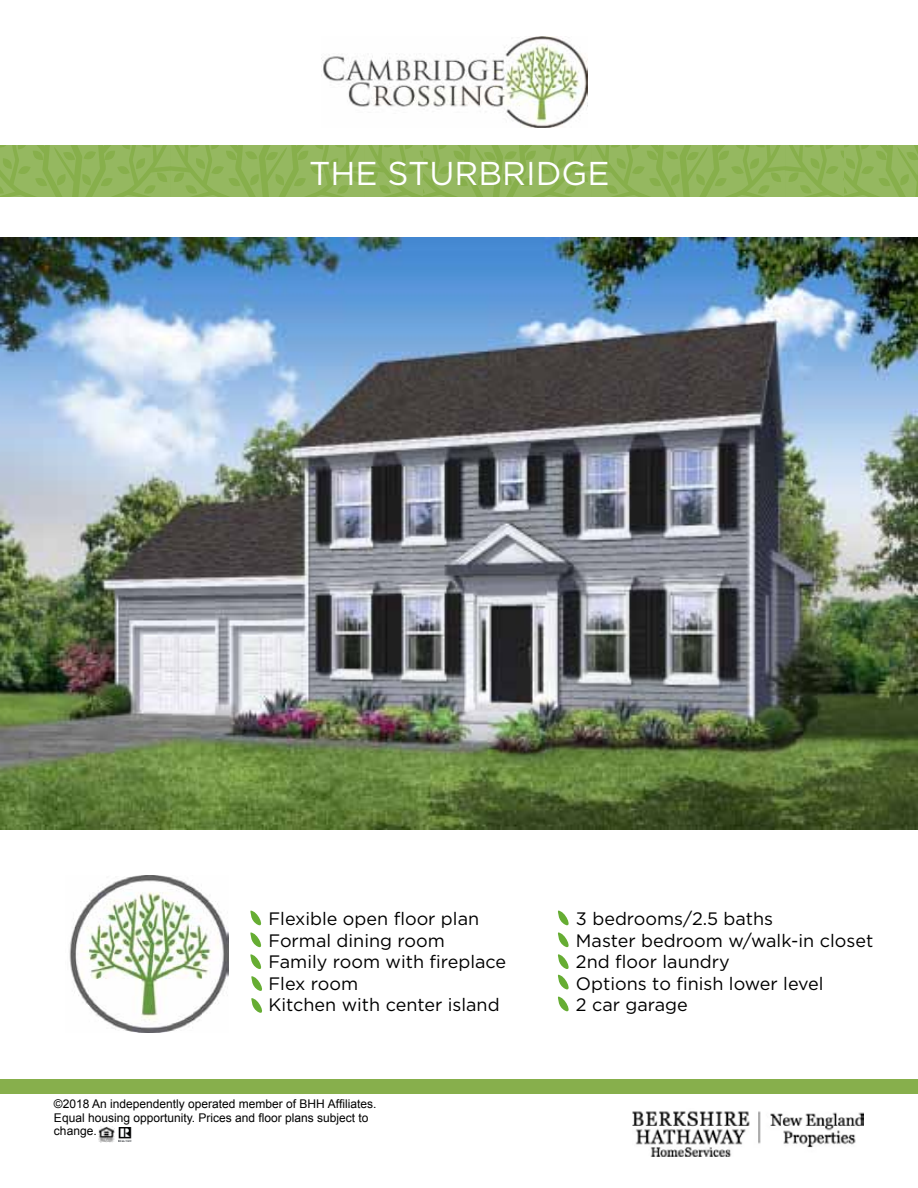
<style>
.page{position:relative;width:918px;height:1188px;background:#fff}
.page>*{position:absolute;margin:0;border:0;box-sizing:border-box;transform-origin:0 0}
.t1{font:33px "Gotham";color:#fff}
.t2{font:18px/21.6px "Gotham";color:#000}
.t3{font:12px/13.5px "Arial";color:#000}
</style>
<div class="page">
<div style="left:0;top:1079px;width:918px;height:15px;background:#87af4c"></div>
<img style="left:632px;top:1111px;width:232px;height:45px">
<img style="left:321px;top:37px;width:266px;height:91px">
<svg style="left:0;top:145px;width:918px;height:52px;background:#90b458"></svg>
<svg style="left:250px;top:911px;width:12px;height:102px"></svg>
<svg style="left:557px;top:911px;width:12px;height:101px"></svg>
<img style="left:119px;top:1127px;width:12px;height:15px">
<img style="left:99px;top:1127px;width:15px;height:15px">
<img style="left:69px;top:875px;width:160px;height:158px">
<img style="left:0;top:238px;width:918px;height:592px">
<h1 class="t1" style="left:309px;top:152px;width:302px">THE STURBRIDGE</h1>
<p class="t2" style="left:268px;top:907px;width:239px">Flexible open floor plan<br>Formal dining room<br>Family room with fireplace<br>Flex room<br>Kitchen with center island</p>
<p class="t2" style="left:576px;top:907px;width:299px">3 bedrooms/2.5 baths<br>Master bedroom w/walk-in closet<br>2nd floor laundry<br>Options to finish lower level<br>2 car garage</p>
<p class="t3" style="left:54px;top:1097px;width:324px">©2018 An independently operated member of BHH Affiliates.<br>Equal housing opportunity. Prices and floor plans subject to change.</p>
</div>
